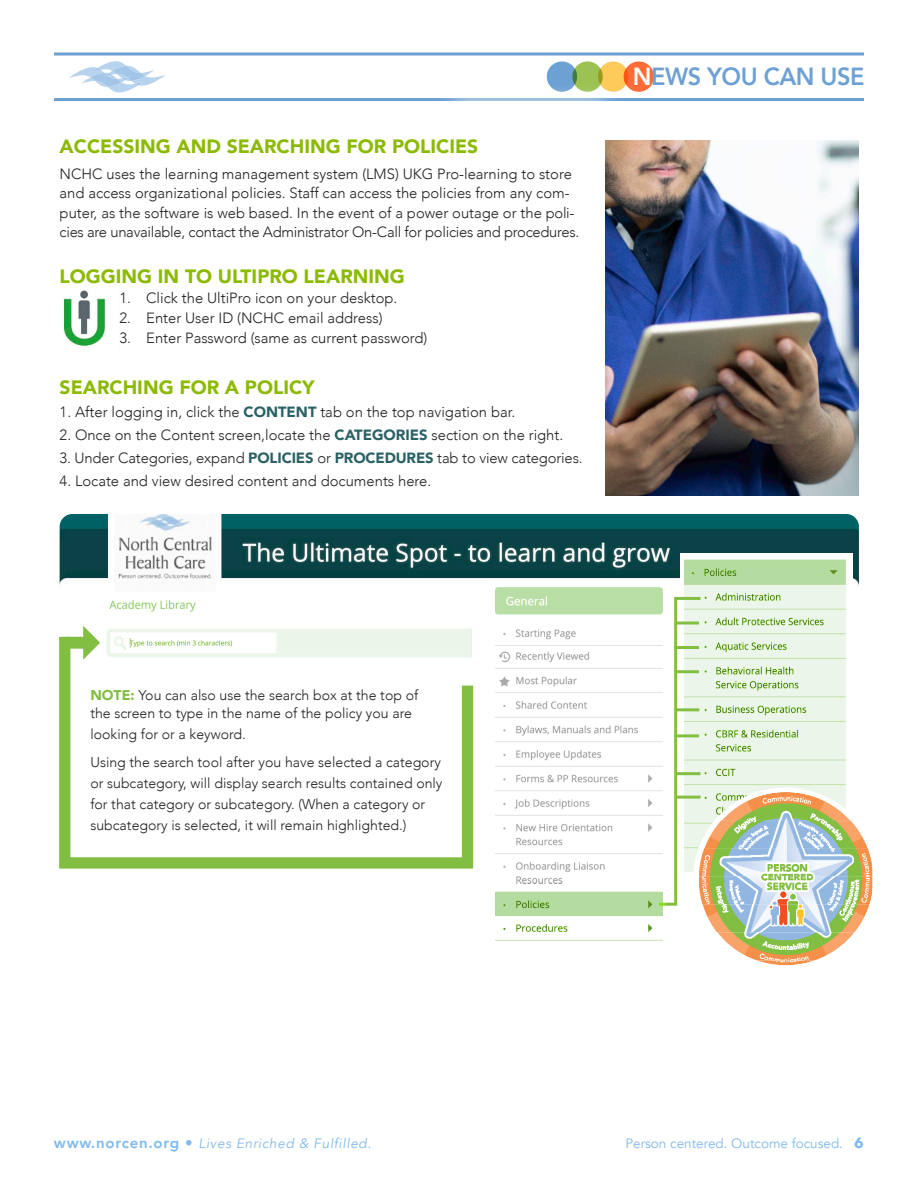
<style>
.page{position:relative;width:918px;height:1188px;background:#fff}
.page>*{position:absolute;margin:0;border:0;box-sizing:border-box;transform-origin:0 0}
.t1{font:800 24.75px "Avenir";letter-spacing:-.02em;color:#6da1d4;scale:.95 1}
.t2{font:900 19.2px "Avenir";color:#8bba00}
.t3{font:300 14.85px/19.2px "Avenir";color:#231f20}
.t4{font:300 14.1px/21.1px "Avenir";color:#231f20}
.t5{font:italic 13.5px "Avenir";letter-spacing:.05em;color:#7fb9ee}
.t6{font:13.5px "Avenir";color:#7fb9ee}
.s1{font-weight:900;color:#2a6164}
.s2{color:#fff}
.s3{font-weight:900;color:#81be41}
.s4{font-weight:800;font-style:normal;font-size:15px}
.s5{font-family:"Avenir Next";font-weight:700;font-size:15px}
</style>
<div class="page">
<svg style="left:69px;top:61px;width:96px;height:31px"></svg>
<svg style="left:54px;top:52px;width:810px;height:4px;background:#91b8de"></svg>
<hr style="left:54px;top:98px;width:810px;height:3px;background:#6da1d4">
<div style="left:624px;top:61px;width:30px;height:31px;background:#ff6c37;border-radius:50%"></div>
<div style="left:598px;top:61px;width:30px;height:31px;background:#feca5a;border-radius:50%"></div>
<div style="left:572px;top:61px;width:31px;height:31px;background:#9bc253;border-radius:50%"></div>
<div style="left:547px;top:61px;width:30px;height:31px;background:#6da1d4;border-radius:50%"></div>
<img style="left:63px;top:290px;width:43px;height:56px">
<img style="left:606px;top:140px;width:253px;height:355px">
<img style="left:60px;top:514px;width:799px;height:72px">
<svg style="left:59px;top:628px;width:415px;height:241px"></svg>
<img style="left:100px;top:628px;width:371px;height:35px">
<svg style="left:102px;top:600px;width:369px;height:57px"></svg>
<svg style="left:65px;top:626px;width:35px;height:34px"></svg>
<svg style="left:491px;top:583px;width:175px;height:32px;fill:#b9dea5"></svg>
<svg style="left:682px;top:555px;width:168px;height:265px;background:#deedd5"></svg>
<svg style="left:656px;top:595px;width:47px;height:311px"></svg>
<hr style="left:675px;top:622px;width:24px;height:2px;background:#81be41">
<hr style="left:675px;top:646px;width:24px;height:3px;background:#81be41">
<hr style="left:675px;top:670px;width:24px;height:3px;background:#81be41">
<hr style="left:675px;top:708px;width:24px;height:3px;background:#81be41">
<hr style="left:675px;top:734px;width:24px;height:3px;background:#81be41">
<hr style="left:676px;top:772px;width:25px;height:3px;background:#81be41">
<hr style="left:676px;top:796px;width:25px;height:3px;background:#81be41">
<img style="left:721px;top:792px;width:129px;height:28px">
<img style="left:703px;top:820px;width:165px;height:28px">
<img style="left:699px;top:848px;width:173px;height:56px">
<img style="left:702px;top:904px;width:168px;height:28px">
<img style="left:717px;top:932px;width:138px;height:28px">
<img style="left:756px;top:960px;width:59px;height:4px">
<div style="left:693px;top:787px;width:185px;height:183px;border:5px solid #fff;border-radius:50%"></div>
<svg style="left:495px;top:888px;width:170px;height:53px"></svg>
<div style="left:437px;top:82px;width:184px;height:60px;background:#fff"></div>
<p class="t2" style="left:60px;top:130px;width:420px">ACCESSING AND SEARCHING FOR POLICIES</p>
<p class="t3" style="left:60px;top:164px;width:521px">NCHC uses the learning management system (LMS) UKG Pro-learning to store and access organizational policies. Staff can access the policies from any com&shy;puter, as the software is web based. In the event of a power outage or the poli&shy;cies are unavailable, contact the Administrator On-Call for policies and procedures.</p>
<p class="t2" style="left:60px;top:260px;width:347px">LOGGING IN TO ULTIPRO LEARNING</p>
<p class="t3" style="left:120px;top:288px;width:279px">1. Click the UltiPro icon on your desktop.</p>
<p class="t3" style="left:120px;top:308px;width:265px">2. Enter User ID (NCHC email address)</p>
<p class="t3" style="left:120px;top:328px;width:309px">3. Enter Password (same as current password)</p>
<p class="t2" style="left:60px;top:371px;width:257px">SEARCHING FOR A POLICY</p>
<p class="t3" style="left:60px;top:403px;width:457px">1. After logging in, click the <span class="s1">CONTENT</span> tab on the top navigation bar.</p>
<p class="t3" style="left:60px;top:426px;width:505px">2. Once on the Content screen,locate the <span class="s1">CATEGORIES</span> section on the right.</p>
<p class="t3" style="left:60px;top:449px;width:525px">3. Under Categories, expand <span class="s1">POLICIES</span> or <span class="s1">PROCEDURES</span> tab to view categories.</p>
<p class="t3" style="left:60px;top:472px;width:373px">4. Locate and view desired content and documents here.</p>
<h1 class="t1" style="left:633px;top:58px;width:246px"><span class="s2">N</span>EWS YOU CAN USE</h1>
<p class="t4" style="left:90px;top:686px;width:329px;line-height:18.3px"><span class="s3">NOTE:</span> You can also use the search box at the top of the screen to type in the name of the policy you are</p>
<p class="t4" style="left:90px;top:721px;width:352px;line-height:27.6px">looking for or a keyword.<br>Using the search tool after you have selected a category</p>
<p class="t4" style="left:90px;top:773px;width:354px">or subcategory, will display search results contained only for that category or subcategory. (When a category or subcategory is selected, it will remain highlighted.)</p>
<p class="t5" style="left:54px;top:1136px;width:319px"><span class="s4">www.norcen.org •</span> Lives Enriched &amp; Fulfilled.</p>
<p class="t6" style="left:626px;top:1136px;width:240px">Person centered. Outcome focused. <span class="s5">6</span></p>
</div>
